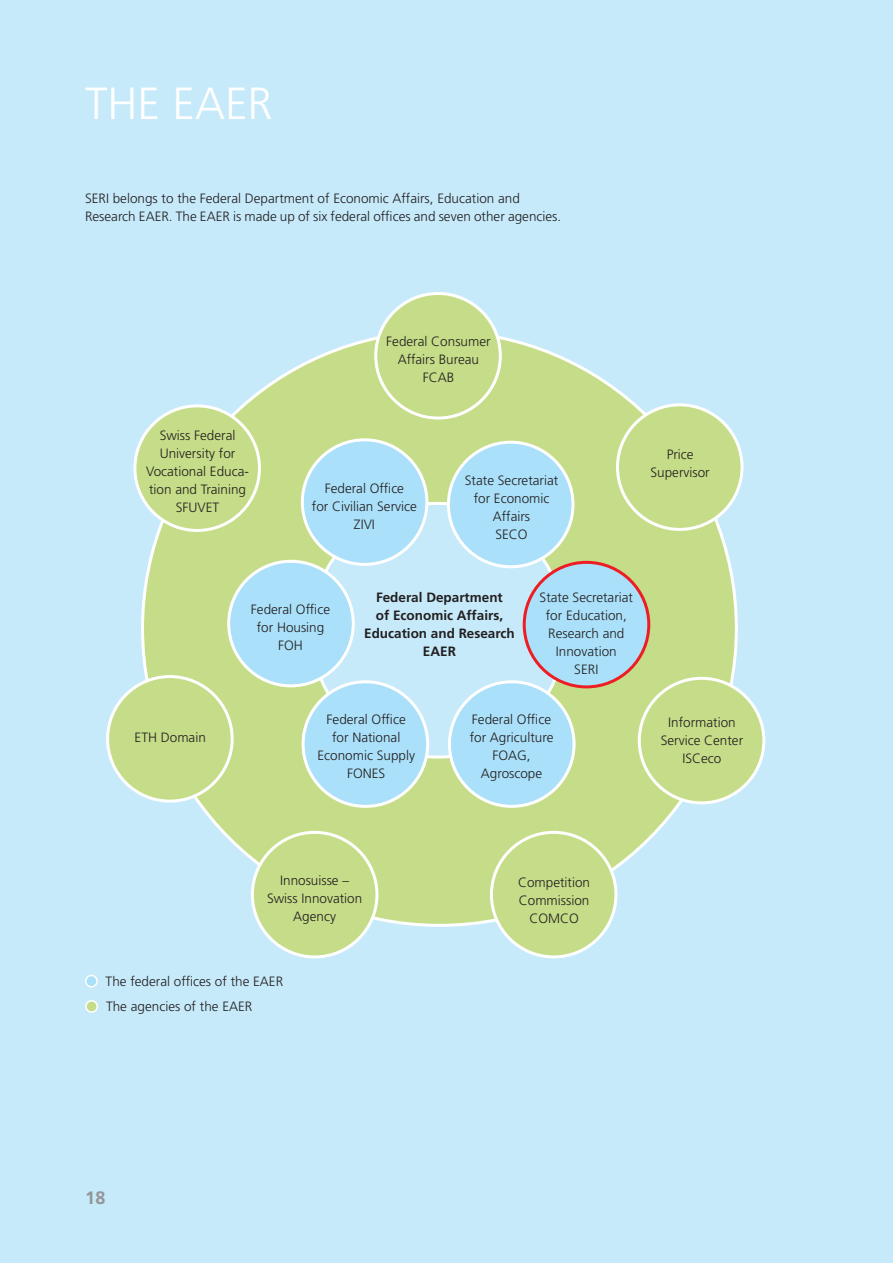
<style>
.page{position:relative;width:893px;height:1263px;background:#c6eafa}
.page>*{position:absolute;margin:0;border:0;box-sizing:border-box;transform-origin:0 0}
.t1{font:300 45px "Frutiger LT Std";color:#fff}
.t2{font:700 18px "Frutiger LT Std";color:#939598}
.t3{font:300 13.5px/18px "Frutiger LT Std";color:#231f20;text-align:center}
.t4{font:700 13.5px/18px "Frutiger LT Std";color:#231f20;text-align:center}
</style>
<div class="page">
<div style="left:143px;top:331px;width:593px;height:594px;background:#c5dd88;border-radius:50%"></div>
<div style="left:311px;top:503px;width:254px;height:254px;background:#c6eafa;border-radius:50%"></div>
<div style="left:448px;top:442px;width:125px;height:125px;background:#aae0f9;border-radius:50%"></div>
<div style="left:447px;top:441px;width:127px;height:127px;border:3px solid #fff;border-radius:50%"></div>
<div style="left:229px;top:561px;width:124px;height:125px;background:#aae0f9;border-radius:50%"></div>
<div style="left:227px;top:560px;width:128px;height:127px;border:3px solid #fff;border-radius:50%"></div>
<div style="left:302px;top:440px;width:125px;height:124px;background:#aae0f9;border-radius:50%"></div>
<div style="left:301px;top:438px;width:127px;height:128px;border:3px solid #fff;border-radius:50%"></div>
<div style="left:524px;top:562px;width:125px;height:125px;background:#aae0f9;border-radius:50%"></div>
<div style="left:523px;top:561px;width:127px;height:127px;border:3px solid #ee1d23;border-radius:50%"></div>
<div style="left:449px;top:682px;width:125px;height:124px;background:#aae0f9;border-radius:50%"></div>
<div style="left:448px;top:680px;width:128px;height:128px;border:3px solid #fff;border-radius:50%"></div>
<div style="left:303px;top:682px;width:125px;height:124px;background:#aae0f9;border-radius:50%"></div>
<div style="left:302px;top:680px;width:127px;height:128px;border:3px solid #fff;border-radius:50%"></div>
<div style="left:617px;top:405px;width:125px;height:124px;background:#c5dd88;border-radius:50%"></div>
<div style="left:616px;top:403px;width:127px;height:128px;border:3px solid #fff;border-radius:50%"></div>
<div style="left:639px;top:678px;width:125px;height:125px;background:#c5dd88;border-radius:50%"></div>
<div style="left:638px;top:677px;width:127px;height:127px;border:3px solid #fff;border-radius:50%"></div>
<div style="left:491px;top:832px;width:125px;height:125px;background:#c5dd88;border-radius:50%"></div>
<div style="left:490px;top:831px;width:127px;height:127px;border:3px solid #fff;border-radius:50%"></div>
<div style="left:108px;top:676px;width:124px;height:125px;background:#c5dd88;border-radius:50%"></div>
<div style="left:106px;top:675px;width:128px;height:128px;border:3px solid #fff;border-radius:50%"></div>
<div style="left:135px;top:406px;width:124px;height:124px;background:#c5dd88;border-radius:50%"></div>
<div style="left:133px;top:404px;width:128px;height:128px;border:3px solid #fff;border-radius:50%"></div>
<div style="left:376px;top:293px;width:124px;height:125px;background:#c5dd88;border-radius:50%"></div>
<div style="left:374px;top:292px;width:128px;height:128px;border:3px solid #fff;border-radius:50%"></div>
<div style="left:252px;top:832px;width:125px;height:125px;background:#c5dd88;border-radius:50%"></div>
<div style="left:251px;top:831px;width:127px;height:127px;border:3px solid #fff;border-radius:50%"></div>
<div style="left:86px;top:975px;width:11px;height:12px;background:#aae0f9;border-radius:50%"></div>
<div style="left:85px;top:975px;width:13px;height:12px;border:2px solid #fff;border-radius:50%"></div>
<div style="left:86px;top:1001px;width:11px;height:11px;background:#c5dd88;border-radius:50%"></div>
<div style="left:85px;top:1000px;width:13px;height:13px;border:2px solid #fff;border-radius:50%"></div>
<h1 class="t1" style="left:85px;top:78px;width:189px">THE EAER</h1>
<p class="t3" style="left:85px;top:189px;width:478px;text-align:left">SERI belongs to the Federal Department of Economic Affairs, Education and<br>Research EAER. The EAER is made up of six federal offices and seven other agencies.</p>
<p class="t3" style="left:146px;top:427px;width:104px">Swiss Federal<br>University for<br>Vocational Educa&shy;tion and Training<br>SFUVET</p>
<p class="t3" style="left:386px;top:332px;width:106px">Federal Consumer<br>Affairs Bureau<br>FCAB</p>
<p class="t3" style="left:312px;top:479px;width:106px">Federal Office<br>for Civilian Service<br>ZIVI</p>
<p class="t3" style="left:465px;top:471px;width:95px">State Secretariat for Economic<br>Affairs<br>SECO</p>
<p class="t3" style="left:650px;top:446px;width:61px">Price<br>Supervisor</p>
<p class="t3" style="left:135px;top:728px;width:73px">ETH Domain</p>
<p class="t3" style="left:251px;top:601px;width:81px">Federal Office for Housing<br>FOH</p>
<p class="t4" style="left:364px;top:588px;width:152px">Federal Department<br>of Economic Affairs,<br>Education and Research<br>EAER</p>
<p class="t3" style="left:540px;top:588px;width:95px">State Secretariat for Education,<br>Research and<br>Innovation<br>SERI</p>
<p class="t3" style="left:317px;top:711px;width:99px">Federal Office for National<br>Economic Supply<br>FONES</p>
<p class="t3" style="left:470px;top:711px;width:85px">Federal Office for Agriculture<br>FOAG,<br>Agroscope</p>
<p class="t3" style="left:661px;top:714px;width:84px">Information<br>Service Center<br>ISCeco</p>
<p class="t3" style="left:267px;top:871px;width:97px">Innosuisse –<br>Swiss Innovation<br>Agency</p>
<p class="t3" style="left:106px;top:968px;width:179px;line-height:25.5px;text-align:left">The federal offices of the EAER<br>The agencies of the EAER</p>
<p class="t3" style="left:518px;top:873px;width:74px">Competition<br>Commission<br>COMCO</p>
<h2 class="t2" style="left:85px;top:1187px;width:22px">18</h2>
</div>
